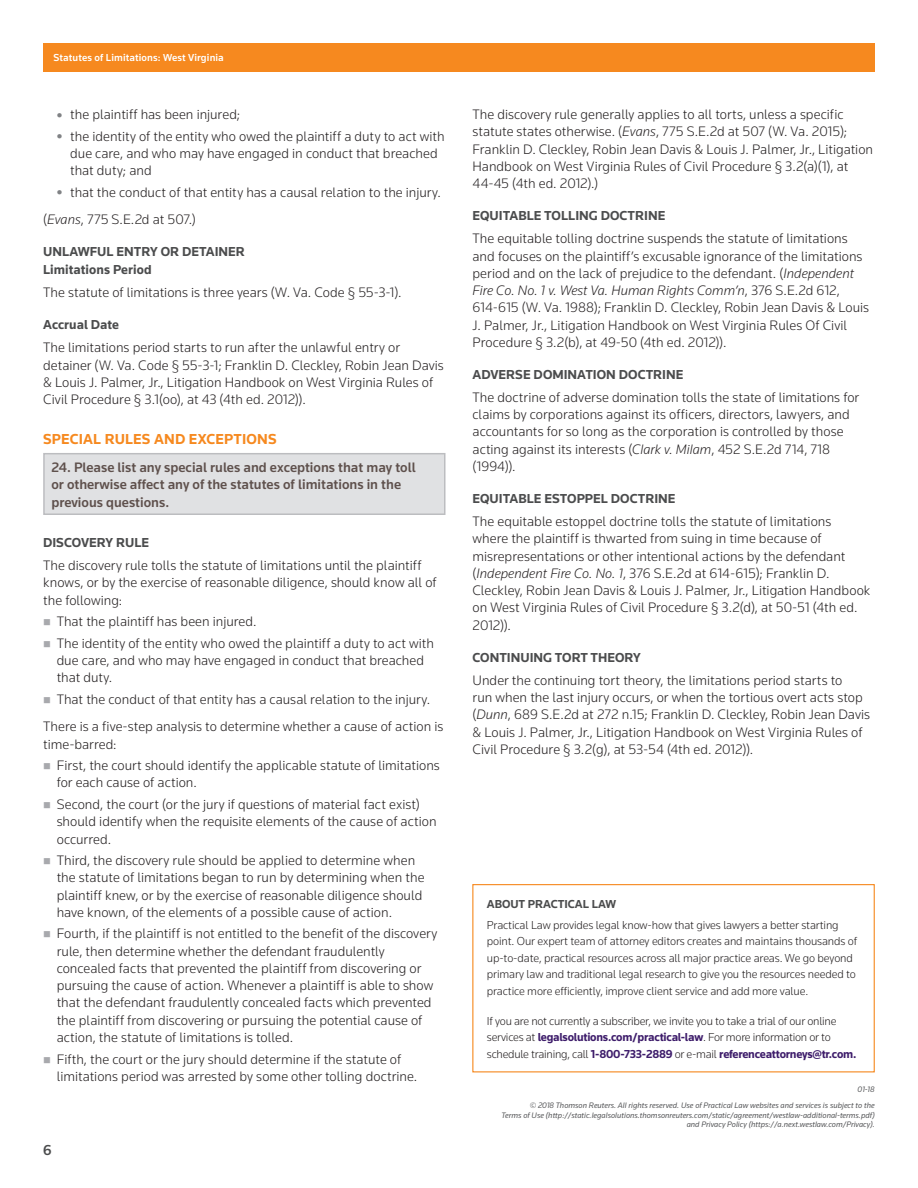
<style>
.page{position:relative;width:918px;height:1188px;background:#fff}
.page>*{position:absolute;margin:0;border:0;box-sizing:border-box;transform-origin:0 0}
.t1{font:700 15px "Knowledge";letter-spacing:.01em;color:#f6891f}
.t2{font:500 15px "Knowledge";color:#4b4c4d}
.t3{font:300 14.25px/17.2px "Knowledge";color:#231f20}
.t4{font:500 14.25px/17.2px "Knowledge";color:#5f514d}
.t5{font:700 13.5px/17.9px "Knowledge";color:#4b4c4d}
.t6{font:300 12px/16.5px "Knowledge";letter-spacing:-.01em;color:#231f20}
.t7{font:700 12px "Knowledge";letter-spacing:-.005em;color:#4b4c4d}
.t8{font:500 10.5px "Knowledge";letter-spacing:.01em;color:#fff}
.t9{font:italic 8.25px/16.2px "Knowledge";color:#57585a;text-align:right}
.s1{font-style:italic}
.s2{font-weight:700;color:#3e1d6b}
</style>
<div class="page">
<div style="left:43px;top:43px;width:832px;height:29px;background:#f6891f"></div>
<div style="left:472px;top:884px;width:403px;height:188px;border:1px solid #f6891f"></div>
<div style="left:44px;top:454px;width:401px;height:60px;background:#e0e1e3"></div>
<div style="left:43px;top:453px;width:403px;height:62px;border:2px solid #bcbdc0"></div>
<p class="t8" style="left:53px;top:51px;width:172px">Statutes of Limitations: West Virginia</p>
<p class="t3" style="left:70px;top:103px;width:376px;line-height:21.6px">the plaintiff has been injured;<br>the identity of the entity who owed the plaintiff a duty to act with</p>
<p class="t3" style="left:70px;top:144px;width:369px">due care, and who may have engaged in conduct that breached that duty; and</p>
<p class="t3" style="left:43px;top:178px;width:399px;line-height:27.5px;text-indent:27px">that the conduct of that entity has a causal relation to the injury. (<span class="s1">Evans</span>, 775 S.E.2d at 507.)</p>
<p class="t5" style="left:43px;top:243px;width:203px">UNLAWFUL ENTRY OR DETAINER<br>Limitations Period</p>
<p class="t3" style="left:43px;top:284px;width:360px">The statute of limitations is three years (W. Va. Code § 55-3-1).</p>
<p class="t5" style="left:43px;top:316px;width:77px">Accrual Date</p>
<p class="t3" style="left:43px;top:339px;width:402px">The limitations period starts to run after the unlawful entry or detainer (W. Va. Code § 55-3-1; Franklin D. Cleckley, Robin Jean Davis &amp; Louis J. Palmer, Jr., Litigation Handbook on West Virginia Rules of Civil Procedure § 3.1(oo), at 43 (4th ed. 2012)).</p>
<p class="t1" style="left:43px;top:430px;width:235px">SPECIAL RULES AND EXCEPTIONS</p>
<p class="t4" style="left:51px;top:459px;width:366px">24. Please list any special rules and exceptions that may toll or otherwise affect any of the statutes of limitations in the previous questions.</p>
<p class="t5" style="left:43px;top:533px;width:107px">DISCOVERY RULE</p>
<p class="t3" style="left:43px;top:557px;width:395px">The discovery rule tolls the statute of limitations until the plaintiff knows, or by the exercise of reasonable diligence, should know all of the following:</p>
<p class="t3" style="left:57px;top:610px;width:379px;line-height:21.6px">That the plaintiff has been injured.<br>The identity of the entity who owed the plaintiff a duty to act with</p>
<p class="t3" style="left:57px;top:651px;width:369px">due care, and who may have engaged in conduct that breached that duty.</p>
<p class="t3" style="left:43px;top:685px;width:402px;line-height:27.5px;text-align:center">That the conduct of that entity has a causal relation to the injury.<br>There is a five-step analysis to determine whether a cause of action is</p>
<p class="t3" style="left:57px;top:733px;width:385px;line-height:21.6px;text-indent:-13px">time-barred:<br>First, the court should identify the applicable statute of limitations</p>
<p class="t3" style="left:57px;top:772px;width:365px;line-height:21.6px">for each cause of action.<br>Second, the court (or the jury if questions of material fact exist)</p>
<p class="t3" style="left:57px;top:813px;width:381px">should identify when the requisite elements of the cause of action occurred.</p>
<p class="t3" style="left:57px;top:852px;width:369px">Third, the discovery rule should be applied to determine when the statute of limitations began to run by determining when the plaintiff knew, or by the exercise of reasonable diligence should have known, of the elements of a possible cause of action.</p>
<p class="t3" style="left:57px;top:925px;width:382px">Fourth, if the plaintiff is not entitled to the benefit of the discovery rule, then determine whether the defendant fraudulently concealed facts that prevented the plaintiff from discovering or pursuing the cause of action. Whenever a plaintiff is able to show that the defendant fraudulently concealed facts which prevented the plaintiff from discovering or pursuing the potential cause of action, the statute of limitations is tolled.</p>
<p class="t3" style="left:57px;top:1050px;width:362px">Fifth, the court or the jury should determine if the statute of limitations period was arrested by some other tolling doctrine.</p>
<p class="t2" style="left:43px;top:1141px;width:10px">6</p>
<p class="t3" style="left:473px;top:105px;width:402px">The discovery rule generally applies to all torts, unless a specific statute states otherwise. (<span class="s1">Evans</span>, 775 S.E.2d at 507 (W. Va. 2015); Franklin D. Cleckley, Robin Jean Davis &amp; Louis J. Palmer, Jr., Litigation Handbook on West Virginia Rules of Civil Procedure § 3.2(a)(1), at 44-45 (4th ed. 2012).)</p>
<p class="t5" style="left:472px;top:206px;width:194px">EQUITABLE TOLLING DOCTRINE</p>
<p class="t3" style="left:472px;top:230px;width:398px">The equitable tolling doctrine suspends the statute of limitations and focuses on the plaintiff’s excusable ignorance of the limitations period and on the lack of prejudice to the defendant. (<span class="s1">Independent Fire Co. No. 1 v. West Va. Human Rights Comm’n</span>, 376 S.E.2d 612, 614-615 (W. Va. 1988); Franklin D. Cleckley, Robin Jean Davis &amp; Louis J. Palmer, Jr., Litigation Handbook on West Virginia Rules Of Civil Procedure § 3.2(b), at 49-50 (4th ed. 2012)).</p>
<p class="t5" style="left:472px;top:365px;width:212px">ADVERSE DOMINATION DOCTRINE</p>
<p class="t3" style="left:472px;top:388px;width:388px">The doctrine of adverse domination tolls the state of limitations for claims by corporations against its officers, directors, lawyers, and accountants for so long as the corporation is controlled by those acting against its interests (<span class="s1">Clark v. Milam</span>, 452 S.E.2d 714, 718 (1994)).</p>
<p class="t5" style="left:472px;top:489px;width:205px">EQUITABLE ESTOPPEL DOCTRINE</p>
<p class="t3" style="left:472px;top:513px;width:399px">The equitable estoppel doctrine tolls the statute of limitations where the plaintiff is thwarted from suing in time because of misrepresentations or other intentional actions by the defendant (<span class="s1">Independent Fire Co. No. 1</span>, 376 S.E.2d at 614-615); Franklin D.<br>Cleckley, Robin Jean Davis &amp; Louis J. Palmer, Jr., Litigation Handbook on West Virginia Rules of Civil Procedure § 3.2(d), at 50-51 (4th ed.<br>2012)).</p>
<p class="t5" style="left:472px;top:648px;width:170px">CONTINUING TORT THEORY</p>
<p class="t3" style="left:472px;top:671px;width:399px">Under the continuing tort theory, the limitations period starts to<br>run when the last injury occurs, or when the tortious overt acts stop (<span class="s1">Dunn</span>, 689 S.E.2d at 272 n.15; Franklin D. Cleckley, Robin Jean Davis &amp; Louis J. Palmer, Jr., Litigation Handbook on West Virginia Rules of Civil Procedure § 3.2(g), at 53-54 (4th ed. 2012)).</p>
<p class="t7" style="left:487px;top:897px;width:131px">ABOUT PRACTICAL LAW</p>
<p class="t6" style="left:487px;top:916px;width:372px">Practical Law provides legal know-how that gives lawyers a better starting point. Our expert team of attorney editors creates and maintains thousands of up-to-date, practical resources across all major practice areas. We go beyond primary law and traditional legal research to give you the resources needed to practice more efficiently, improve client service and add more value.</p>
<p class="t6" style="left:487px;top:1012px;width:371px">If you are not currently a subscriber, we invite you to take a trial of our online services at <span class="s2">legalsolutions.com/practical-law</span>. For more information or to schedule training, call <span class="s2">1-800-733-2889</span> or e-mail <span class="s2">referenceattorneys@tr.com.</span></p>
<p class="t9" style="left:530px;top:1081px;width:346px">01-18<br>© 2018 Thomson Reuters. All rights reserved. Use of Practical Law websites and services is subject to the</p>
<p class="t9" style="left:502px;top:1110px;width:375px;line-height:9.8px">Terms of Use (http://static.legalsolutions.thomsonreuters.com/static/agreement/westlaw-additional-terms.pdf) and Privacy Policy (https://a.next.westlaw.com/Privacy).</p>
</div>
